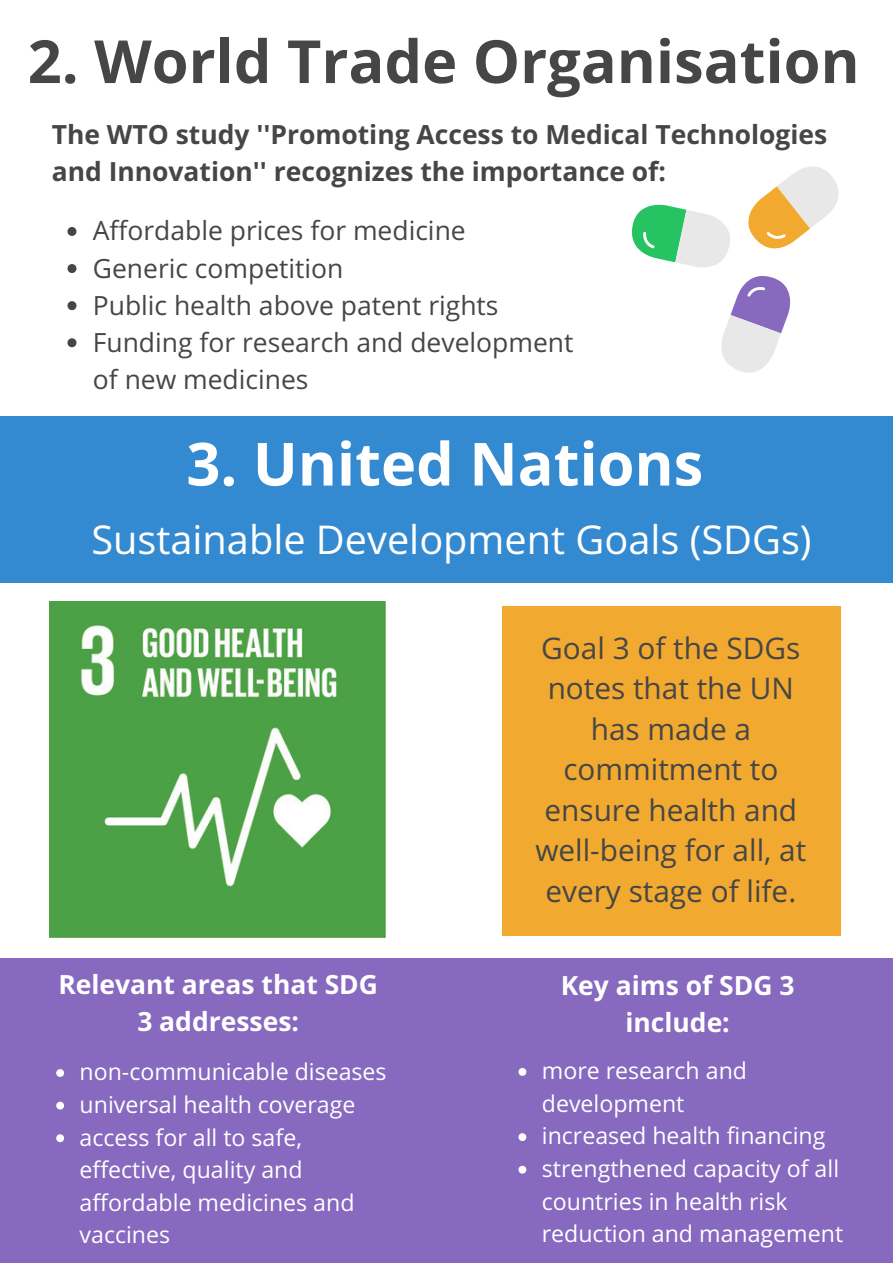
<style>
.page{position:relative;width:893px;height:1263px;background:#fff}
.page>*{position:absolute;margin:0;border:0;box-sizing:border-box;transform-origin:0 0}
.t1{font:700 59.55px "Open Sans";color:#464646}
.t2{font:700 59.55px "Open Sans";color:#fff}
.t3{font:39.6px "Open Sans";color:#fff}
.t4{font:29.7px/40.5px "Open Sans";color:#464646;text-align:center}
.t5{font:26.4px/37px "Open Sans";color:#464646}
.t6{font:700 26.4px/37px "Open Sans";color:#464646}
.t7{font:700 26.4px/37px "Open Sans";color:#fff;text-align:center}
.t8{font:23.1px/32.5px "Open Sans";color:#fff}
</style>
<div class="page">
<div style="left:0;top:416px;width:892px;height:166px;background:#338ad1"></div>
<div style="left:502px;top:606px;width:339px;height:329px;background:#f2a930"></div>
<img style="left:49px;top:601px;width:337px;height:336px">
<div style="left:0;top:958px;width:892px;height:304px;background:#8769c0"></div>
<svg style="left:56px;top:1069px;width:8px;height:8px"></svg>
<svg style="left:56px;top:1101px;width:8px;height:8px"></svg>
<svg style="left:56px;top:1134px;width:8px;height:8px"></svg>
<svg style="left:518px;top:1068px;width:8px;height:8px"></svg>
<svg style="left:518px;top:1133px;width:8px;height:8px"></svg>
<svg style="left:518px;top:1165px;width:8px;height:8px"></svg>
<svg style="left:67px;top:227px;width:9px;height:9px"></svg>
<svg style="left:67px;top:264px;width:9px;height:9px"></svg>
<svg style="left:67px;top:301px;width:9px;height:9px"></svg>
<svg style="left:67px;top:338px;width:9px;height:9px"></svg>
<svg style="left:632px;top:166px;width:207px;height:207px"></svg>
<h1 class="t1" style="left:28px;top:19px;width:833px">2. World Trade Organisation</h1>
<p class="t6" style="left:52px;top:115px;width:777px">The WTO study ''Promoting Access to Medical Technologies and Innovation'' recognizes the importance of:</p>
<p class="t5" style="left:93px;top:212px;width:482px">Affordable prices for medicine<br>Generic competition<br>Public health above patent rights<br>Funding for research and development of new medicines</p>
<h1 class="t2" style="left:186px;top:422px;width:518px">3. United Nations</h1>
<h2 class="t3" style="left:91px;top:512px;width:721px">Sustainable Development Goals (SDGs)</h2>
<p class="t4" style="left:535px;top:627px;width:272px">Goal 3 of the SDGs notes that the UN has made a commitment to ensure health and well-being for all, at every stage of life.</p>
<p class="t7" style="left:58px;top:965px;width:321px">Relevant areas that SDG<br>3 addresses:</p>
<p class="t8" style="left:80px;top:1055px;width:308px">non-communicable diseases universal health coverage access for all to safe, effective, quality and affordable medicines and vaccines</p>
<p class="t8" style="left:542px;top:1054px;width:303px">more research and development<br>increased health financing strengthened capacity of all countries in health risk reduction and management</p>
<p class="t7" style="left:560px;top:966px;width:235px">Key aims of SDG 3 include:</p>
</div>
